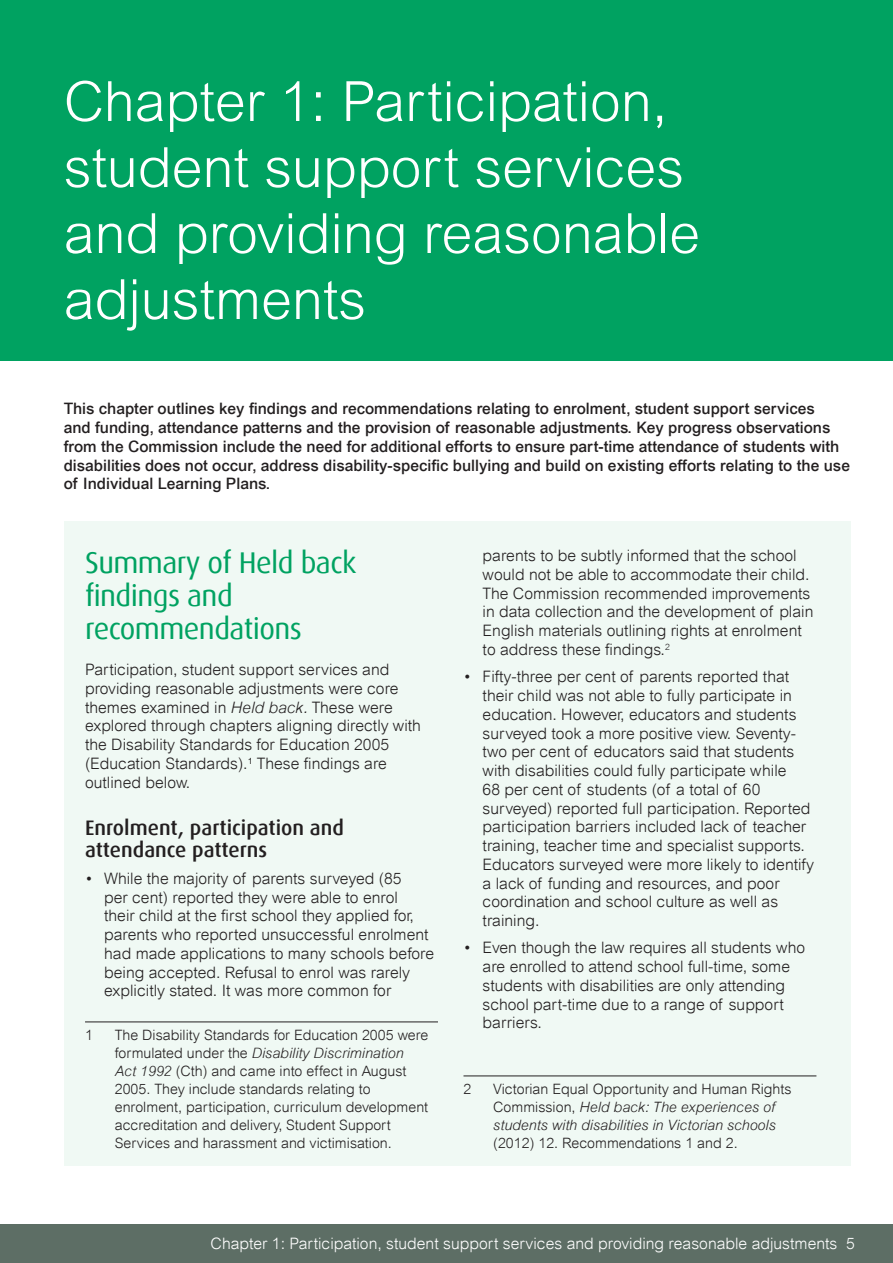
<style>
.page{position:relative;width:893px;height:1263px;background:#fff}
.page>*{position:absolute;margin:0;border:0;box-sizing:border-box;transform-origin:0 0}
.VEOHRC_Chapter_Title{font:300 55.5px/66px "Arial";color:#fff}
.VEOHRC_Heading_1{font:30px/33px "Dax";letter-spacing:-.02em;color:#00a261}
.VEOHRC_Heading_2{font:500 21px/21.8px "Dax";color:#231f20}
.VEOHRC_Body_text{font:300 15.75px/18.8px "Arial";color:#231f20}
.VEOHRC_Body_text-2{font:500 15.75px/18.8px "Arial";color:#231f20}
.VEOHRC_Body_text-3{font:300 15.75px "Arial";color:#fff}
.VEOHRC_Footnote_text{font:300 14.25px/18px "Arial";color:#231f20}
.s1{font-style:italic}
</style>
<div class="page">
<div style="left:64px;top:521px;width:786px;height:645px;background:#f0f9f4"></div>
<div style="left:0;top:1224px;width:893px;height:39px;background:#5d6e65"></div>
<div style="left:0;top:0;width:893px;height:361px;background:#00a261"></div>
<hr style="left:85px;top:1022px;width:353px;height:1px;background:#231f20">
<hr style="left:463px;top:1076px;width:353px;height:1px;background:#231f20">
<p class="VEOHRC_Chapter_Title" style="left:64px;top:68px;width:638px">Chapter 1: Participation, student support services and providing reasonable adjustments</p>
<p class="VEOHRC_Body_text-2" style="left:64px;top:399px;width:788px">This chapter outlines key findings and recommendations relating to enrolment, student support services<br>and funding, attendance patterns and the provision of reasonable adjustments. Key progress observations from the Commission include the need for additional efforts to ensure part-time attendance of students with disabilities does not occur, address disability-specific bullying and build on existing efforts relating to the use of Individual Learning Plans.</p>
<p class="VEOHRC_Heading_1" style="left:85px;top:547px;width:273px">Summary of Held back findings and recommendations</p>
<p class="VEOHRC_Body_text" style="left:85px;top:660px;width:337px">Participation, student support services and providing reasonable adjustments were core themes examined in <span class="s1">Held back.</span> These were explored through chapters aligning directly with the Disability Standards for Education 2005 (Education Standards).<sup>1</sup> These findings are outlined below.</p>
<p class="VEOHRC_Heading_2" style="left:85px;top:817px;width:261px">Enrolment, participation and attendance patterns</p>
<p class="VEOHRC_Body_text" style="left:104px;top:869px;width:331px;text-indent:-19px">• While the majority of parents surveyed (85<br>per cent) reported they were able to enrol<br>their child at the first school they applied for, parents who reported unsuccessful enrolment had made applications to many schools before being accepted. Refusal to enrol was rarely explicitly stated. It was more common for</p>
<p class="VEOHRC_Footnote_text" style="left:85px;top:1026px;width:9px">1</p>
<p class="VEOHRC_Footnote_text" style="left:115px;top:1026px;width:315px">The Disability Standards for Education 2005 were formulated under the <span class="s1">Disability Discrimination Act 1992</span> (Cth) and came into effect in August 2005. They include standards relating to enrolment, participation, curriculum development accreditation and delivery, Student Support Services and harassment and victimisation.</p>
<p class="VEOHRC_Body_text" style="left:483px;top:546px;width:332px">parents to be subtly informed that the school would not be able to accommodate their child.<br>The Commission recommended improvements in data collection and the development of plain English materials outlining rights at enrolment to address these findings.<sup>2</sup></p>
<p class="VEOHRC_Body_text" style="left:483px;top:667px;width:333px;text-indent:-19px">• Fifty-three per cent of parents reported that their child was not able to fully participate in education. However, educators and students surveyed took a more positive view. Seventy&shy;two per cent of educators said that students with disabilities could fully participate while<br>68 per cent of students (of a total of 60 surveyed) reported full participation. Reported participation barriers included lack of teacher training, teacher time and specialist supports.<br>Educators surveyed were more likely to identify a lack of funding and resources, and poor coordination and school culture as well as training.</p>
<p class="VEOHRC_Body_text" style="left:483px;top:938px;width:324px;text-indent:-19px">• Even though the law requires all students who are enrolled to attend school full-time, some students with disabilities are only attending school part-time due to a range of support barriers.</p>
<p class="VEOHRC_Footnote_text" style="left:463px;top:1080px;width:9px">2</p>
<p class="VEOHRC_Footnote_text" style="left:493px;top:1080px;width:300px">Victorian Equal Opportunity and Human Rights Commission, <span class="s1">Held back: The experiences of students with disabilities in Victorian schools </span>(2012) 12. Recommendations 1 and 2.</p>
<p class="VEOHRC_Body_text-3" style="left:211px;top:1235px;width:646px">Chapter 1: Participation, student support services and providing reasonable adjustments 5</p>
</div>
